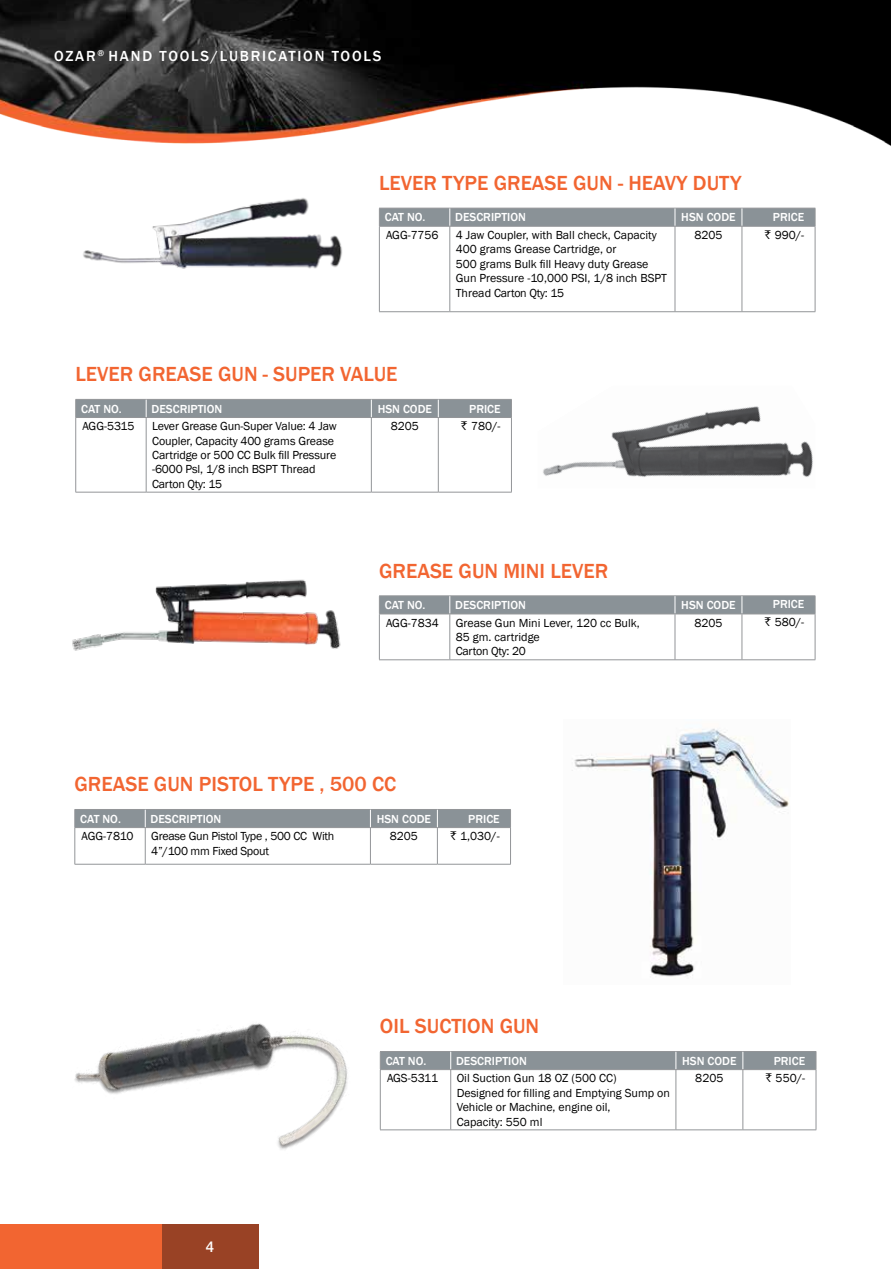
<style>
.page{position:relative;width:891px;height:1269px;background:#fff}
.page>*{position:absolute;margin:0;border:0;box-sizing:border-box;transform-origin:0 0}
.t1{font:500 21px "Franklin Gothic";color:#f26531}
.t2{font:500 15px "Franklin Gothic";letter-spacing:.12em;color:#fff}
.t3{font:500 15px "Helvetica Neue LT Pro";color:#fff}
.t4{font:12px/14.4px "Franklin Gothic";color:#000}
.t5{font:500 12px "Franklin Gothic";color:#fff}
.t6{font:12px/14.4px "Franklin Gothic";letter-spacing:-.02em;color:#000}
.s1{font-family:"Rupee Foradian"}
</style>
<div class="page">
<div style="left:161px;top:1225px;width:98px;height:44px;background:#994225"></div>
<div style="left:0;top:1225px;width:161px;height:44px;background:#f26531"></div>
<img style="left:0;top:0;width:891px;height:146px">
<svg style="left:379px;top:208px;width:437px;height:18px;background:#8b9398"></svg>
<hr style="left:379px;top:226px;width:71px;height:1px;background:#939598">
<hr style="left:379px;top:227px;width:1px;height:84px;background:#939598">
<hr style="left:450px;top:226px;width:225px;height:1px;background:#939598">
<hr style="left:450px;top:227px;width:1px;height:84px;background:#939598">
<hr style="left:675px;top:226px;width:67px;height:1px;background:#939598">
<hr style="left:675px;top:227px;width:1px;height:84px;background:#939598">
<hr style="left:742px;top:226px;width:73px;height:1px;background:#939598">
<hr style="left:742px;top:227px;width:1px;height:84px;background:#939598">
<hr style="left:379px;top:311px;width:71px;height:1px;background:#939598">
<hr style="left:450px;top:311px;width:225px;height:1px;background:#939598">
<hr style="left:675px;top:311px;width:67px;height:1px;background:#939598">
<hr style="left:742px;top:311px;width:73px;height:1px;background:#939598">
<hr style="left:815px;top:227px;width:1px;height:84px;background:#939598">
<img style="left:83px;top:198px;width:259px;height:71px">
<svg style="left:75px;top:399px;width:437px;height:18px;background:#8b9397"></svg>
<hr style="left:75px;top:417px;width:71px;height:1px;background:#939598">
<hr style="left:75px;top:418px;width:1px;height:74px;background:#939598">
<hr style="left:146px;top:417px;width:225px;height:1px;background:#939598">
<hr style="left:146px;top:418px;width:1px;height:74px;background:#939598">
<hr style="left:371px;top:417px;width:67px;height:1px;background:#939598">
<hr style="left:371px;top:418px;width:1px;height:74px;background:#939598">
<hr style="left:438px;top:417px;width:74px;height:1px;background:#939598">
<hr style="left:438px;top:418px;width:1px;height:74px;background:#939598">
<hr style="left:75px;top:492px;width:71px;height:1px;background:#939598">
<hr style="left:146px;top:492px;width:225px;height:1px;background:#939598">
<hr style="left:371px;top:492px;width:67px;height:1px;background:#939598">
<hr style="left:438px;top:492px;width:74px;height:1px;background:#939598">
<hr style="left:511px;top:418px;width:1px;height:74px;background:#939598">
<img style="left:543px;top:406px;width:270px;height:71px">
<div style="left:379px;top:596px;width:437px;height:18px;background:#8a9297"></div>
<hr style="left:379px;top:614px;width:71px;height:1px;background:#939598">
<hr style="left:379px;top:614px;width:1px;height:46px;background:#939598">
<hr style="left:450px;top:614px;width:225px;height:1px;background:#939598">
<hr style="left:450px;top:614px;width:1px;height:46px;background:#939598">
<hr style="left:675px;top:614px;width:67px;height:1px;background:#939598">
<hr style="left:675px;top:614px;width:1px;height:46px;background:#939598">
<hr style="left:742px;top:614px;width:73px;height:1px;background:#939598">
<hr style="left:742px;top:614px;width:1px;height:46px;background:#939598">
<hr style="left:379px;top:660px;width:71px;height:1px;background:#939598">
<hr style="left:450px;top:660px;width:225px;height:1px;background:#939598">
<hr style="left:675px;top:660px;width:67px;height:1px;background:#939598">
<hr style="left:742px;top:660px;width:73px;height:1px;background:#939598">
<hr style="left:815px;top:614px;width:1px;height:46px;background:#939598">
<div style="left:75px;top:809px;width:436px;height:18px;background:#8a9297"></div>
<hr style="left:75px;top:827px;width:70px;height:1px;background:#939598">
<hr style="left:75px;top:828px;width:1px;height:36px;background:#939598">
<hr style="left:145px;top:827px;width:225px;height:1px;background:#939598">
<hr style="left:145px;top:828px;width:1px;height:36px;background:#939598">
<hr style="left:370px;top:827px;width:67px;height:1px;background:#939598">
<hr style="left:370px;top:828px;width:1px;height:36px;background:#939598">
<hr style="left:437px;top:827px;width:74px;height:1px;background:#939598">
<hr style="left:437px;top:828px;width:1px;height:36px;background:#939598">
<hr style="left:75px;top:864px;width:70px;height:1px;background:#939598">
<hr style="left:145px;top:864px;width:225px;height:1px;background:#939598">
<hr style="left:370px;top:864px;width:67px;height:1px;background:#939598">
<hr style="left:437px;top:864px;width:74px;height:1px;background:#939598">
<hr style="left:510px;top:828px;width:1px;height:36px;background:#939598">
<img style="left:72px;top:579px;width:269px;height:72px">
<img style="left:74px;top:1023px;width:274px;height:127px">
<img style="left:572px;top:728px;width:217px;height:249px">
<hr style="left:380px;top:1051px;width:71px;height:1px;background:#939598">
<hr style="left:451px;top:1051px;width:225px;height:1px;background:#939598">
<hr style="left:676px;top:1051px;width:67px;height:1px;background:#939598">
<hr style="left:743px;top:1051px;width:73px;height:1px;background:#939598">
<div style="left:380px;top:1052px;width:437px;height:18px;background:#8a9297"></div>
<hr style="left:676px;top:1130px;width:67px;height:1px;background:#939598">
<hr style="left:743px;top:1130px;width:73px;height:1px;background:#939598">
<hr style="left:380px;top:1069px;width:71px;height:1px;background:#939598">
<hr style="left:380px;top:1070px;width:1px;height:60px;background:#939598">
<hr style="left:451px;top:1069px;width:225px;height:1px;background:#939598">
<hr style="left:450px;top:1070px;width:1px;height:60px;background:#939598">
<hr style="left:676px;top:1069px;width:67px;height:1px;background:#939598">
<hr style="left:676px;top:1070px;width:1px;height:60px;background:#939598">
<hr style="left:743px;top:1069px;width:73px;height:1px;background:#939598">
<hr style="left:743px;top:1070px;width:1px;height:60px;background:#939598">
<hr style="left:380px;top:1130px;width:71px;height:1px;background:#939598">
<hr style="left:451px;top:1130px;width:225px;height:1px;background:#939598">
<hr style="left:816px;top:1070px;width:1px;height:60px;background:#939598">
<p class="t2" style="left:54px;top:47px;width:329px">OZAR<sup>®</sup> HAND TOOLS/LUBRICATION TOOLS</p>
<h1 class="t1" style="left:379px;top:170px;width:364px">LEVER TYPE GREASE GUN - HEAVY DUTY</h1>
<p class="t5" style="left:385px;top:210px;width:42px">CAT NO.</p>
<p class="t5" style="left:455px;top:210px;width:72px">DESCRIPTION</p>
<p class="t5" style="left:681px;top:210px;width:56px">HSN CODE</p>
<p class="t5" style="left:773px;top:210px;width:33px">PRICE</p>
<p class="t4" style="left:386px;top:228px;width:54px">AGG-7756</p>
<p class="t4" style="left:456px;top:228px;width:213px">4 Jaw Coupler, with Ball check, Capacity 400 grams Grease Cartridge, or<br>500 grams Bulk fill Heavy duty Grease Gun Pressure -10,000 PSI, 1/8 inch BSPT Thread Carton Qty: 15</p>
<p class="t4" style="left:694px;top:228px;width:30px">8205</p>
<p class="t4" style="left:765px;top:228px;width:41px"><span class="s1">`</span> 990/-</p>
<h1 class="t1" style="left:75px;top:361px;width:324px">LEVER GREASE GUN - SUPER VALUE</h1>
<p class="t5" style="left:81px;top:401px;width:42px">CAT NO.</p>
<p class="t5" style="left:152px;top:401px;width:72px">DESCRIPTION</p>
<p class="t5" style="left:378px;top:401px;width:56px">HSN CODE</p>
<p class="t5" style="left:469px;top:401px;width:33px">PRICE</p>
<p class="t4" style="left:82px;top:419px;width:54px">AGG-5315</p>
<p class="t4" style="left:152px;top:419px;width:186px">Lever Grease Gun-Super Value: 4 Jaw<br>Coupler, Capacity 400 grams Grease<br>Cartridge or 500 CC Bulk fill Pressure -6000 Psl, 1/8 inch BSPT Thread<br>Carton Qty: 15</p>
<p class="t4" style="left:391px;top:419px;width:30px">8205</p>
<p class="t4" style="left:461px;top:419px;width:41px"><span class="s1">`</span> 780/-</p>
<h1 class="t1" style="left:379px;top:558px;width:231px">GREASE GUN MINI LEVER</h1>
<p class="t5" style="left:385px;top:597px;width:42px">CAT NO.</p>
<p class="t5" style="left:455px;top:597px;width:72px">DESCRIPTION</p>
<p class="t5" style="left:681px;top:597px;width:56px">HSN CODE</p>
<p class="t5" style="left:773px;top:596px;width:33px">PRICE</p>
<p class="t4" style="left:386px;top:616px;width:54px">AGG-7834</p>
<p class="t4" style="left:456px;top:616px;width:186px">Grease Gun Mini Lever, 120 cc Bulk,<br>85 gm. cartridge<br>Carton Qty: 20</p>
<p class="t4" style="left:694px;top:616px;width:30px">8205</p>
<p class="t4" style="left:765px;top:615px;width:41px"><span class="s1">`</span> 580/-</p>
<h1 class="t1" style="left:75px;top:771px;width:323px">GREASE GUN PISTOL TYPE , 500 CC</h1>
<p class="t5" style="left:80px;top:811px;width:42px">CAT NO.</p>
<p class="t5" style="left:151px;top:811px;width:72px">DESCRIPTION</p>
<p class="t5" style="left:377px;top:811px;width:56px">HSN CODE</p>
<p class="t5" style="left:468px;top:811px;width:33px">PRICE</p>
<p class="t4" style="left:82px;top:829px;width:53px">AGG-7810</p>
<p class="t6" style="left:151px;top:829px;width:185px">Grease Gun Pistol Type , 500 CC With<br>4”/100 mm Fixed Spout</p>
<p class="t4" style="left:390px;top:829px;width:30px">8205</p>
<p class="t4" style="left:450px;top:829px;width:51px"><span class="s1">`</span> 1,030/-</p>
<h1 class="t1" style="left:380px;top:1013px;width:161px">OIL SUCTION GUN</h1>
<p class="t3" style="left:206px;top:1238px;width:10px">4</p>
<p class="t5" style="left:386px;top:1053px;width:42px">CAT NO.</p>
<p class="t5" style="left:456px;top:1053px;width:72px">DESCRIPTION</p>
<p class="t5" style="left:682px;top:1053px;width:56px">HSN CODE</p>
<p class="t5" style="left:774px;top:1053px;width:33px">PRICE</p>
<p class="t4" style="left:387px;top:1071px;width:53px">AGS-5311</p>
<p class="t4" style="left:457px;top:1071px;width:215px">Oil Suction Gun 18 OZ (500 CC)<br>Designed for filling and Emptying Sump on<br>Vehicle or Machine, engine oil,<br>Capacity: 550 ml</p>
<p class="t4" style="left:695px;top:1071px;width:30px">8205</p>
<p class="t4" style="left:766px;top:1071px;width:41px"><span class="s1">`</span> 550/-</p>
</div>
